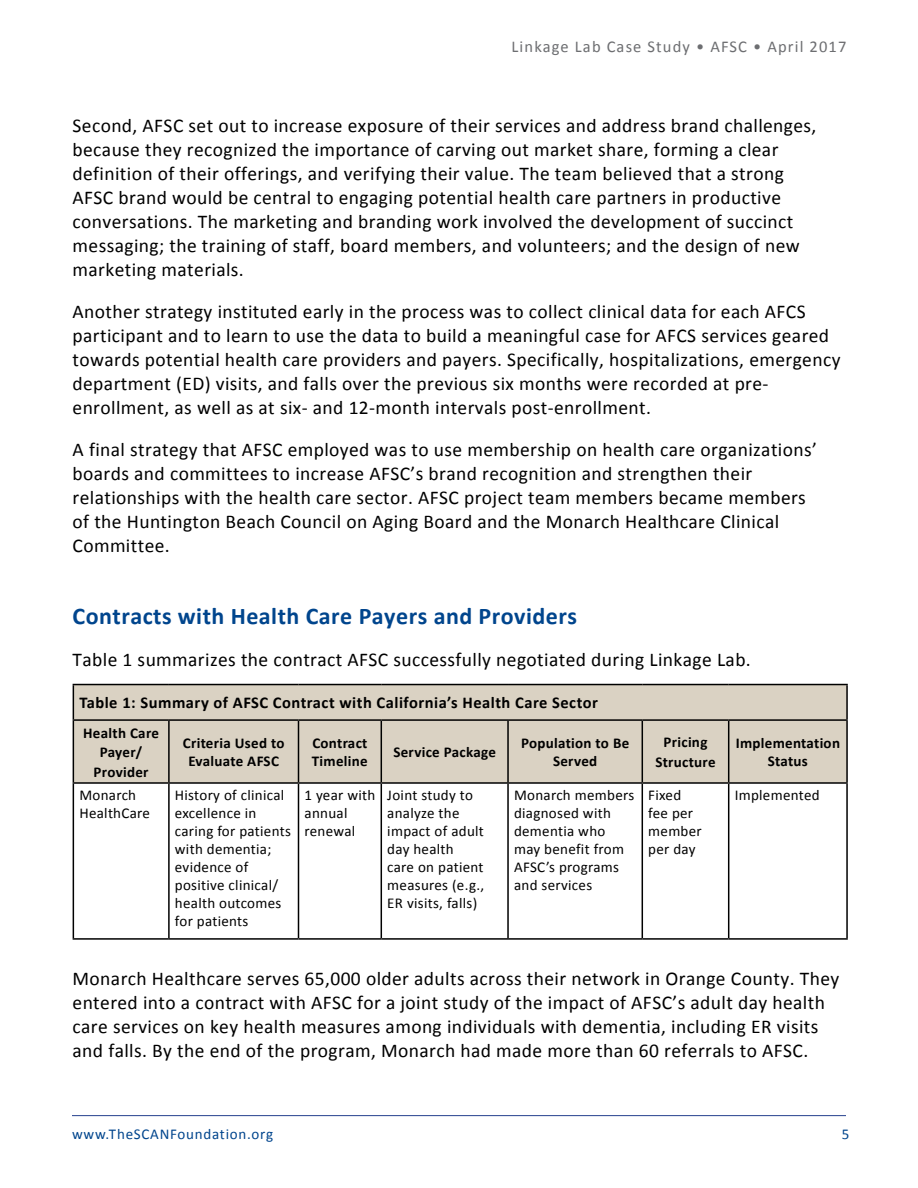
<style>
.page{position:relative;width:918px;height:1188px;background:#fff}
.page>*{position:absolute;margin:0;border:0;box-sizing:border-box;transform-origin:0 0}
.t1{font:700 24px "Calibri";letter-spacing:.02em;color:#00458d}
.t2{font:19.5px/24px "Calibri";letter-spacing:.02em;color:#000}
.t3{font:700 16.5px "Calibri";letter-spacing:.03em;color:#000}
.t4{font:16.5px "Calibri";letter-spacing:.07em;color:#6d6e71}
.t5{font:15px/18px "Calibri";letter-spacing:.02em;color:#000}
.t6{font:700 15px/18px "Calibri";letter-spacing:.02em;color:#000;text-align:center}
.t7{font:15px "Calibri";letter-spacing:.05em;color:#00458d}
</style>
<div class="page">
<hr style="left:72px;top:1115px;width:774px;height:1px;background:#25408e">
<div style="left:73px;top:685px;width:774px;height:35px;background:#dad2c3"></div>
<div style="left:74px;top:721px;width:772px;height:61px;background:#dad2c3"></div>
<hr style="left:73px;top:684px;width:96px;height:1px;background:#000">
<hr style="left:73px;top:685px;width:1px;height:34px;background:#000">
<hr style="left:169px;top:684px;width:130px;height:1px;background:#000">
<hr style="left:299px;top:684px;width:82px;height:1px;background:#000">
<hr style="left:381px;top:684px;width:127px;height:1px;background:#000">
<hr style="left:508px;top:684px;width:134px;height:1px;background:#000">
<hr style="left:642px;top:684px;width:87px;height:1px;background:#000">
<hr style="left:729px;top:684px;width:119px;height:1px;background:#000">
<hr style="left:846px;top:685px;width:2px;height:34px;background:#000">
<hr style="left:73px;top:719px;width:96px;height:2px;background:#000">
<hr style="left:73px;top:721px;width:1px;height:61px;background:#000">
<hr style="left:169px;top:719px;width:130px;height:2px;background:#000">
<hr style="left:168px;top:721px;width:2px;height:61px;background:#000">
<hr style="left:299px;top:719px;width:82px;height:2px;background:#000">
<hr style="left:298px;top:721px;width:1px;height:61px;background:#000">
<hr style="left:381px;top:719px;width:127px;height:2px;background:#000">
<hr style="left:381px;top:721px;width:1px;height:61px;background:#000">
<hr style="left:508px;top:719px;width:134px;height:2px;background:#000">
<hr style="left:507px;top:721px;width:2px;height:61px;background:#000">
<hr style="left:642px;top:719px;width:87px;height:2px;background:#000">
<hr style="left:642px;top:721px;width:1px;height:61px;background:#000">
<hr style="left:729px;top:719px;width:119px;height:2px;background:#000">
<hr style="left:728px;top:721px;width:1px;height:61px;background:#000">
<hr style="left:846px;top:721px;width:2px;height:61px;background:#000">
<hr style="left:73px;top:782px;width:96px;height:2px;background:#000">
<hr style="left:73px;top:784px;width:1px;height:154px;background:#000">
<hr style="left:169px;top:782px;width:130px;height:2px;background:#000">
<hr style="left:168px;top:784px;width:2px;height:154px;background:#000">
<hr style="left:299px;top:782px;width:82px;height:2px;background:#000">
<hr style="left:298px;top:784px;width:1px;height:154px;background:#000">
<hr style="left:381px;top:782px;width:127px;height:2px;background:#000">
<hr style="left:381px;top:784px;width:1px;height:154px;background:#000">
<hr style="left:508px;top:782px;width:134px;height:2px;background:#000">
<hr style="left:507px;top:784px;width:2px;height:154px;background:#000">
<hr style="left:642px;top:782px;width:87px;height:2px;background:#000">
<hr style="left:642px;top:784px;width:1px;height:154px;background:#000">
<hr style="left:729px;top:782px;width:119px;height:2px;background:#000">
<hr style="left:728px;top:784px;width:1px;height:154px;background:#000">
<hr style="left:846px;top:784px;width:2px;height:154px;background:#000">
<hr style="left:73px;top:938px;width:96px;height:2px;background:#000">
<hr style="left:169px;top:938px;width:130px;height:2px;background:#000">
<hr style="left:299px;top:938px;width:82px;height:2px;background:#000">
<hr style="left:381px;top:938px;width:127px;height:2px;background:#000">
<hr style="left:508px;top:938px;width:134px;height:2px;background:#000">
<hr style="left:642px;top:938px;width:87px;height:2px;background:#000">
<hr style="left:729px;top:938px;width:119px;height:2px;background:#000">
<p class="t4" style="left:512px;top:41px;width:336px">Linkage Lab Case Study • AFSC • April 2017</p>
<p class="t2" style="left:73px;top:114px;width:745px">Second, AFSC set out to increase exposure of their services and address brand challenges, because they recognized the importance of carving out market share, forming a clear definition of their offerings, and verifying their value. The team believed that a strong AFSC brand would be central to engaging potential health care partners in productive conversations. The marketing and branding work involved the development of succinct messaging; the training of staff, board members, and volunteers; and the design of new marketing materials.</p>
<p class="t2" style="left:73px;top:300px;width:769px">Another strategy instituted early in the process was to collect clinical data for each AFCS participant and to learn to use the data to build a meaningful case for AFCS services geared towards potential health care providers and payers. Specifically, hospitalizations, emergency department (ED) visits, and falls over the previous six months were recorded at pre&shy;enrollment, as well as at six- and 12-month intervals post-enrollment.</p>
<p class="t2" style="left:73px;top:438px;width:746px">A final strategy that AFSC employed was to use membership on health care organizations’ boards and committees to increase AFSC’s brand recognition and strengthen their relationships with the health care sector. AFSC project team members became members of the Huntington Beach Council on Aging Board and the Monarch Healthcare Clinical Committee.</p>
<p class="t1" style="left:73px;top:606px;width:506px">Contracts with Health Care Payers and Providers</p>
<p class="t2" style="left:73px;top:648px;width:680px">Table 1 summarizes the contract AFSC successfully negotiated during Linkage Lab.</p>
<p class="t3" style="left:79px;top:697px;width:520px">Table 1: Summary of AFSC Contract with California’s Health Care Sector</p>
<p class="t6" style="left:83px;top:724px;width:77px;line-height:19.5px">Health Care<br>Payer/<br>Provider</p>
<p class="t6" style="left:183px;top:735px;width:103px">Criteria Used to<br>Evaluate AFSC</p>
<p class="t6" style="left:312px;top:735px;width:57px;text-align:left">Contract<br>Timeline</p>
<p class="t6" style="left:393px;top:744px;width:104px">Service Package</p>
<p class="t6" style="left:521px;top:735px;width:110px">Population to Be<br>Served</p>
<p class="t6" style="left:655px;top:734px;width:62px;line-height:19.5px">Pricing<br>Structure</p>
<p class="t6" style="left:736px;top:735px;width:106px">Implementation<br>Status</p>
<p class="t5" style="left:79px;top:787px;width:72px">Monarch<br>HealthCare</p>
<p class="t5" style="left:175px;top:787px;width:118px">History of clinical excellence in caring for patients with dementia; evidence of positive clinical/ health outcomes for patients</p>
<p class="t5" style="left:305px;top:787px;width:72px">1 year with annual renewal</p>
<p class="t5" style="left:387px;top:787px;width:98px">Joint study to analyze the impact of adult day health care on patient measures (e.g.,<br>ER visits, falls)</p>
<p class="t5" style="left:514px;top:787px;width:122px">Monarch members diagnosed with dementia who may benefit from<br>AFSC’s programs and services</p>
<p class="t5" style="left:648px;top:787px;width:55px">Fixed fee per member per day</p>
<p class="t5" style="left:735px;top:787px;width:86px">Implemented</p>
<p class="t2" style="left:73px;top:967px;width:768px">Monarch Healthcare serves 65,000 older adults across their network in Orange County. They entered into a contract with AFSC for a joint study of the impact of AFSC’s adult day health care services on key health measures among individuals with dementia, including ER visits and falls. By the end of the program, Monarch had made more than 60 referrals to AFSC.</p>
<p class="t7" style="left:72px;top:1128px;width:203px">www.TheSCANFoundation.org</p>
<p class="t7" style="left:842px;top:1128px;width:9px">5</p>
</div>
